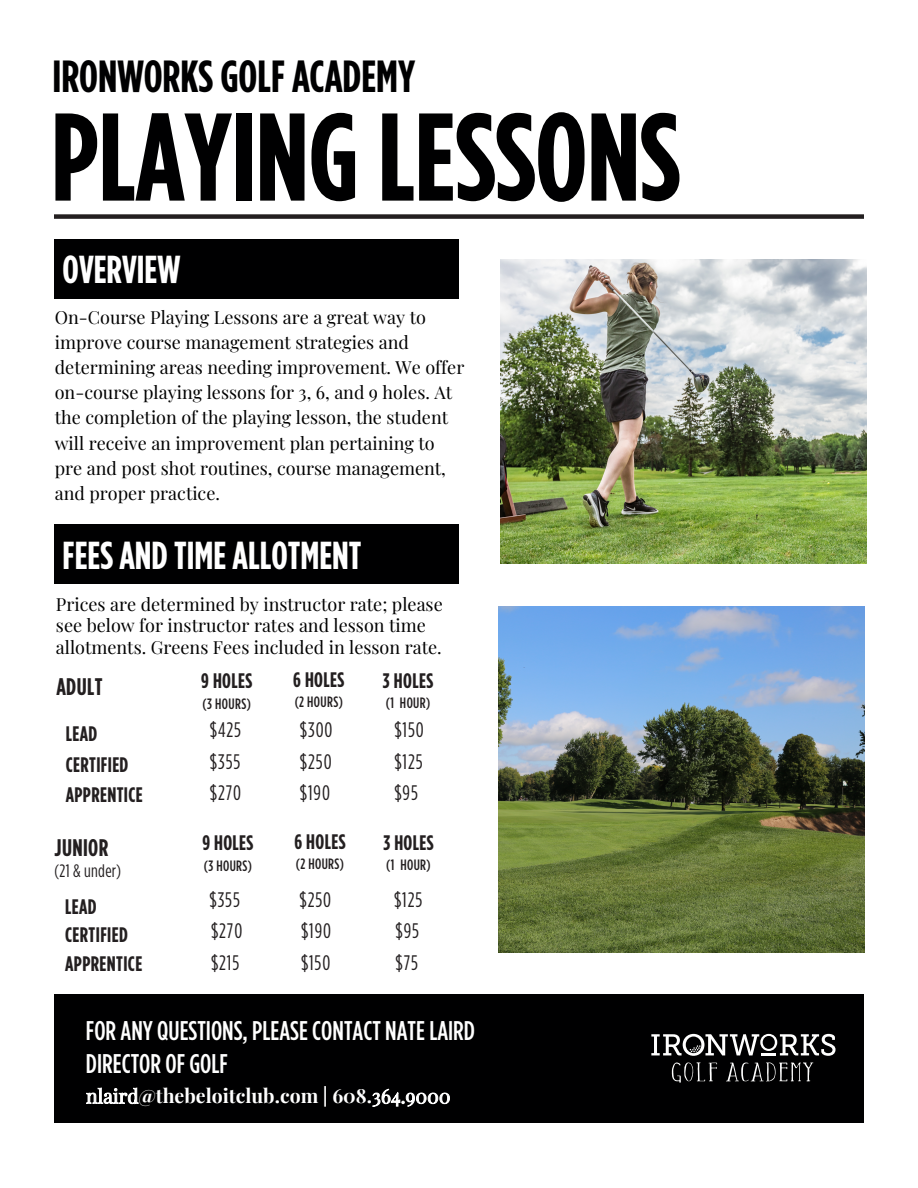
<style>
.page{position:relative;width:918px;height:1188px;background:#fff}
.page>*{position:absolute;margin:0;border:0;box-sizing:border-box;transform-origin:0 0}
.t1{font:700 124.5px "Gotham Condensed";letter-spacing:-.005em;color:#000001}
.t2{font:700 45px "Gotham Condensed";color:#000001}
.t3{font:700 39px "Gotham Condensed";color:#fff}
.t4{font:500 27px/32.7px "Gotham Condensed";color:#fff}
.t5{font:700 24px "Gotham Condensed";letter-spacing:.015em;color:#231f20}
.t6{font:700 21px/30.2px "Gotham Condensed";letter-spacing:.02em;color:#231f20}
.t7{font:21px/31.5px "Gotham Condensed";letter-spacing:.045em;color:#231f20;text-align:justify}
.t8{font:700 19.5px "Playfair Display";color:#fff}
.t9{font:18px/25.2px "Playfair Display";color:#000}
.t10{font:18px/21.6px "Playfair Display";color:#000}
.t11{font:18px "Gotham Condensed";letter-spacing:.015em;color:#231f20}
.t12{font:500 15px "Gotham Condensed";letter-spacing:.025em;color:#231f20}
.s1{font-style:inherit}
.s2{font-weight:400}
</style>
<div class="page">
<div style="left:54px;top:239px;width:405px;height:60px;background:#000001"></div>
<div style="left:54px;top:524px;width:405px;height:60px;background:#000001"></div>
<div style="left:54px;top:214px;width:810px;height:5px;background:#231f20"></div>
<div style="left:54px;top:994px;width:810px;height:129px;background:#000001"></div>
<svg style="left:651px;top:1034px;width:185px;height:22px"></svg>
<svg style="left:672px;top:1062px;width:45px;height:21px"></svg>
<svg style="left:726px;top:1063px;width:87px;height:18px"></svg>
<img style="left:501px;top:259px;width:365px;height:305px">
<img style="left:499px;top:606px;width:366px;height:346px">
<p class="t2" style="left:52px;top:50px;width:364px">IRONWORKS GOLF ACADEMY</p>
<p class="t1" style="left:51px;top:84px;width:631px">PLAYING LESSONS</p>
<p class="t3" style="left:63px;top:247px;width:119px">OVERVIEW</p>
<p class="t9" style="left:55px;top:303px;width:411px">On<span class="s1">-</span>Course Playing Lessons are a great way to improve course management strategies and determining areas needing improvement. We offer on<span class="s1">-</span>course playing lessons for 3<span class="s1">, 6, and 9</span> holes. At the completion of the playing lesson, the student will receive <span class="s1">an improvement plan pertaining to pre and post shot routines, course management, and proper practice.</span></p>
<p class="t3" style="left:63px;top:533px;width:300px">FEES AND TIME ALLOTMENT</p>
<p class="t10" style="left:56px;top:592px;width:388px">Prices are determined by instructor rate; please see below for instructor rates and lesson time allotments. Greens Fees included in lesson rate.</p>
<h3 class="t5" style="left:56px;top:672px;width:48px">ADULT</h3>
<p class="t6" style="left:66px;top:719px;width:79px">LEAD<br>CERTIFIED<br>APPRENTICE</p>
<h3 class="t5" style="left:55px;top:834px;width:55px">JUNIOR</h3>
<p class="t11" style="left:55px;top:860px;width:68px">(21 &amp; under)</p>
<p class="t6" style="left:65px;top:892px;width:79px;line-height:28.7px">LEAD<br>CERTIFIED<br>APPRENTICE</p>
<p class="t6" style="left:293px;top:664px;width:53px">6 HOLES</p>
<p class="t12" style="left:295px;top:694px;width:50px">(2 HOURS)</p>
<p class="t7" style="left:300px;top:714px;width:34px">$300 $250 $190</p>
<p class="t6" style="left:383px;top:665px;width:52px">3 HOLES</p>
<p class="t12" style="left:386px;top:695px;width:46px">(1 HOUR)</p>
<p class="t6" style="left:201px;top:666px;width:53px">9 HOLES</p>
<p class="t12" style="left:203px;top:695px;width:50px">(3 HOURS)</p>
<p class="t7" style="left:210px;top:714px;width:33px">$425</p>
<p class="t7" style="left:394px;top:714px;width:31px">$150</p>
<p class="t7" style="left:210px;top:746px;width:32px">$355</p>
<p class="t7" style="left:394px;top:746px;width:30px">$125</p>
<p class="t7" style="left:210px;top:777px;width:33px">$270</p>
<p class="t7" style="left:394px;top:777px;width:25px">$95</p>
<p class="t6" style="left:294px;top:826px;width:53px">6 HOLES</p>
<p class="t12" style="left:296px;top:856px;width:50px">(2 HOURS)</p>
<p class="t6" style="left:383px;top:827px;width:52px">3 HOLES</p>
<p class="t12" style="left:386px;top:857px;width:46px">(1 HOUR)</p>
<p class="t6" style="left:202px;top:828px;width:53px">9 HOLES</p>
<p class="t12" style="left:204px;top:857px;width:50px">(3 HOURS)</p>
<p class="t7" style="left:210px;top:884px;width:32px">$355</p>
<p class="t7" style="left:394px;top:884px;width:30px">$125</p>
<p class="t7" style="left:211px;top:915px;width:33px">$270</p>
<p class="t7" style="left:396px;top:915px;width:25px">$95</p>
<p class="t7" style="left:211px;top:947px;width:30px">$215</p>
<p class="t7" style="left:396px;top:947px;width:24px">$75</p>
<p class="t7" style="left:300px;top:884px;width:33px">$250 $190 $150</p>
<p class="t4" style="left:86px;top:1014px;width:391px">FOR ANY QUESTIONS, PLEASE CONTACT NATE LAIRD<br>DIRECTOR OF GOLF</p>
<p class="t8" style="left:86px;top:1081px;width:366px"><span class="s2">nlaird</span>@thebeloitclub.com | 608.<span class="s2">364.9000</span></p>
</div>
